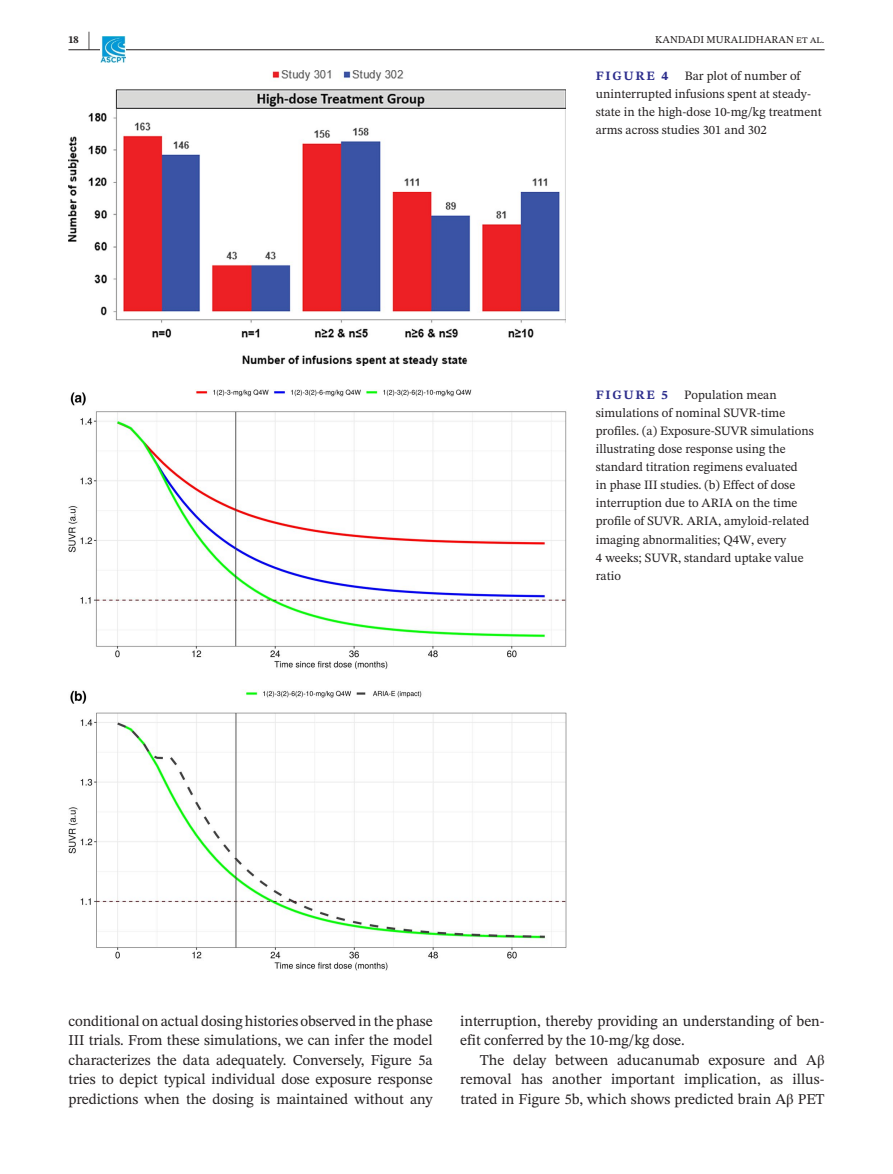
<style>
.page{position:relative;width:893px;height:1174px;background:#fff}
.page>*{position:absolute;margin:0;border:0;box-sizing:border-box;transform-origin:0 0}
.t1{font:15px/19.5px "STIX Two Text";letter-spacing:-.005em;color:#231f20;text-align:justify}
.t2{font:12.75px/18px "STIX Two Text";color:#231f20}
.t3{font:700 12.75px "STIX Two Text";letter-spacing:.14em;color:#2c2d8c}
.t4{font:10.5px "STIX Two Text";color:#231f20}
.t5{font:700 10.5px "STIX Two Text";color:#231f20}
.s1{font-size:21px}
.s2{font-family:"STIX"}
</style>
<div class="page">
<hr style="left:68px;top:49px;width:756px;height:1px;background:#231f20">
<img style="left:100px;top:37px;width:26px;height:25px">
<img style="left:68px;top:70px;width:498px;height:295px">
<img style="left:68px;top:390px;width:498px;height:580px">
<p class="t5" style="left:68px;top:32px;width:24px">18 <span class="s1">|</span></p>
<p class="t4" style="left:655px;top:32px;width:171px">KANDADI MURALIDHARAN et al.</p>
<p class="t2" style="left:596px;top:66px;width:228px;text-indent:89px">Bar plot of number of uninterrupted infusions spent at steady&shy;state in the high-dose 10-mg/kg treatment arms across studies 301 and 302</p>
<p class="t3" style="left:596px;top:66px;width:74px">FIGURE 4</p>
<p class="t2" style="left:596px;top:386px;width:220px;text-indent:89px">Population mean simulations of nominal SUVR-time profiles. (a) Exposure-SUVR simulations illustrating dose response using the standard titration regimens evaluated<br>in phase III studies. (b) Effect of dose interruption due to ARIA on the time profile of SUVR. ARIA, amyloid-related imaging abnormalities; Q4W, every<br>4 weeks; SUVR, standard uptake value ratio</p>
<p class="t3" style="left:596px;top:386px;width:74px">FIGURE 5</p>
<p class="t1" style="left:68px;top:1011px;width:366px">conditional on actual dosing histories observed in the phase III trials. From these simulations, we can infer the model characterizes the data adequately. Conversely, Figure 5a tries to depict typical individual dose exposure response predictions when the dosing is maintained without any</p>
<p class="t1" style="left:460px;top:1011px;width:366px">interruption, thereby providing an understanding of ben&shy;efit conferred by the 10-mg/kg dose.</p>
<p class="t1" style="left:460px;top:1050px;width:366px;text-indent:20px">The delay between aducanumab exposure and A<span class="s2">β </span>removal has another important implication, as illus&shy;trated in Figure 5b, which shows predicted brain A<span class="s2">β</span> PET</p>
</div>
